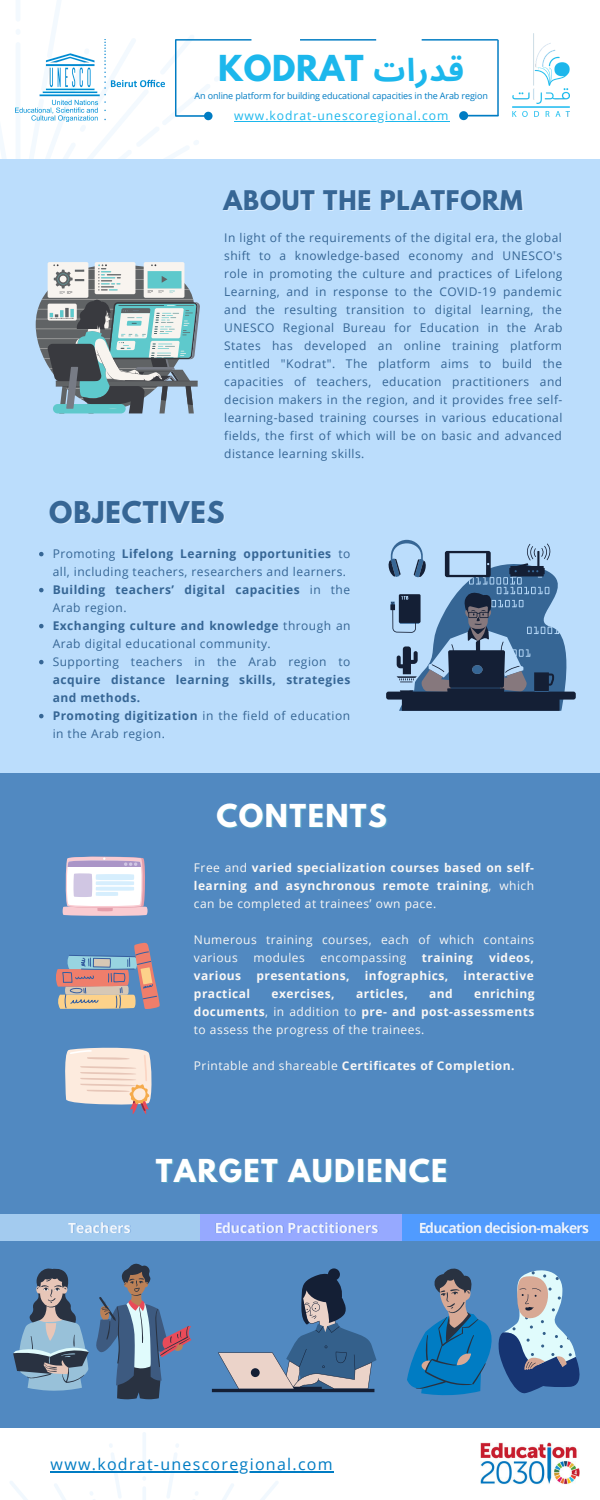
<style>
.page{position:relative;width:600px;height:1500px;background:#5189c1}
.page>*{position:absolute;margin:0;border:0;box-sizing:border-box;transform-origin:0 0}
.t1{font:700 31.7px "League Spartan";letter-spacing:.02em;color:#1cb7ec}
.t2{font:700 28px "League Spartan";letter-spacing:.05em;color:#fff}
.t3{font:700 26.5px "League Spartan";letter-spacing:.035em;color:#366695}
.t4{font:700 24px "League Spartan";letter-spacing:.035em;color:#366695}
.t5{font:16px "Open Sans";letter-spacing:.08em;color:#007cc3}
.t6{font:700 14px "Open Sans";color:#fff}
.t7{font:700 14px "Open Sans";letter-spacing:-.05em;color:#fff}
.t8{font:12.2px "Open Sans";letter-spacing:.08em;color:#1cb7ec}
.t9{font:12px/18px "Open Sans";letter-spacing:.04em;color:#366695}
.t10{font:700 12px/18px "Open Sans";letter-spacing:.04em;color:#f9f7f5;text-align:justify}
.t11{font:12px/18px "Open Sans";letter-spacing:.04em;color:#f9f7f5}
.t12{font:700 12px/18px "Open Sans";letter-spacing:.04em;color:#366695}
.t13{font:9px "Open Sans";letter-spacing:-.01em;color:#007cc3}
.s1{font-family:"Noto Sans Arabic"}
.s2{font-weight:700}
.s3{font-weight:400}
</style>
<div class="page">
<div style="left:0;top:0;width:600px;height:265px;background:#fff"></div>
<div style="left:0;top:159px;width:600px;height:614px;background:#bbddfc"></div>
<svg style="left:0;top:126px;width:6px;height:33px"></svg>
<svg style="left:16px;top:0;width:4px;height:21px"></svg>
<svg style="left:16px;top:29px;width:4px;height:5px"></svg>
<svg style="left:16px;top:122px;width:4px;height:37px"></svg>
<svg style="left:36px;top:262px;width:164px;height:151px"></svg>
<svg style="left:386px;top:540px;width:190px;height:171px"></svg>
<img style="left:15px;top:43px;width:11px;height:79px">
<div style="left:0;top:1428px;width:600px;height:72px;background:#fff"></div>
<svg style="left:54px;top:1444px;width:67px;height:56px"></svg>
<svg style="left:10px;top:1481px;width:18px;height:19px"></svg>
<hr style="left:142px;top:1432px;width:4px;height:39px;background:#f1f8fe;border-radius:2px">
<svg style="left:143px;top:1476px;width:3px;height:24px"></svg>
<svg style="left:167px;top:1444px;width:67px;height:56px"></svg>
<svg style="left:260px;top:1481px;width:18px;height:19px"></svg>
<hr style="left:234px;top:121px;width:215px;height:1px;background:#1cb7ec">
<svg style="left:26px;top:0;width:226px;height:159px"></svg>
<svg style="left:422px;top:39px;width:77px;height:81px"></svg>
<svg style="left:300px;top:39px;width:76px;height:2px"></svg>
<img style="left:513px;top:34px;width:56px;height:83px">
<svg style="left:39px;top:552px;width:5px;height:4px"></svg>
<svg style="left:39px;top:588px;width:5px;height:4px"></svg>
<svg style="left:39px;top:624px;width:5px;height:4px"></svg>
<svg style="left:39px;top:660px;width:5px;height:4px"></svg>
<svg style="left:39px;top:714px;width:5px;height:4px"></svg>
<img style="left:481px;top:1442px;width:99px;height:43px">
<svg style="left:62px;top:856px;width:86px;height:60px;background:#dbd4e4"></svg>
<svg style="left:56px;top:942px;width:104px;height:67px"></svg>
<svg style="left:65px;top:1047px;width:87px;height:67px"></svg>
<div style="left:0;top:1214px;width:201px;height:27px;background:#a3cbef"></div>
<div style="left:201px;top:1214px;width:202px;height:26px;background:#96a9ff"></div>
<div style="left:403px;top:1214px;width:197px;height:26px;background:#509bff"></div>
<svg style="left:13px;top:1268px;width:76px;height:123px"></svg>
<svg style="left:96px;top:1264px;width:95px;height:135px"></svg>
<svg style="left:407px;top:1268px;width:85px;height:127px"></svg>
<svg style="left:499px;top:1270px;width:81px;height:123px"></svg>
<svg style="left:212px;top:1268px;width:165px;height:124px"></svg>
<hr style="left:51px;top:1471px;width:283px;height:2px;background:#007cc3">
<h1 class="t1" style="left:218px;top:53px;width:247px">KODRAT <span class="s1">ت قدر ا</span></h1>
<p class="t8" style="left:234px;top:107px;width:216px">www.kodrat-unescoregional.com</p>
<p class="t13" style="left:195px;top:90px;width:295px">An online platform for building educational capacities in the Arab region</p>
<h3 class="t4" style="left:223px;top:188px;width:301px">ABOUT THE PLATFORM</h3>
<p class="t9" style="left:224px;top:229px;width:340px;text-align:justify">In light of the requirements of the digital era, the global shift to a knowledge-based economy and UNESCO's role in promoting the culture and practices of Lifelong Learning, and in response to the COVID-19 pandemic and the resulting transition to digital learning, the UNESCO Regional Bureau for Education in the Arab States has developed an online training platform entitled "Kodrat". The platform aims to build the capacities of teachers, education practitioners and decision makers in the region, and it provides free self&shy;learning-based training courses in various educational fields, the first of which will be on basic and advanced distance learning skills.</p>
<h3 class="t3" style="left:49px;top:499px;width:177px">OBJECTIVES</h3>
<p class="t9" style="left:53px;top:544px;width:299px">Promoting <span class="s2">Lifelong Learning opportunities</span> to all, including teachers, researchers and learners.<br><span class="s2">Building teachers’ digital capacities</span> in the Arab region.<br><span class="s2">Exchanging culture and knowledge</span> through an Arab digital educational community.<br>Supporting teachers in the Arab region to</p>
<p class="t12" style="left:53px;top:670px;width:299px">acquire distance learning skills, strategies and methods.<br>Promoting digitization <span class="s3">in the field of education in the Arab region.</span></p>
<h2 class="t2" style="left:216px;top:802px;width:172px">CONTENTS</h2>
<p class="t10" style="left:194px;top:859px;width:342px"><span class="s3">Free and</span> varied specialization courses based on self&shy;learning and asynchronous remote training<span class="s3">, which can be completed at trainees’ own pace.</span></p>
<p class="t11" style="left:194px;top:931px;width:342px">Numerous training courses, each of which contains various</p>
<p class="t11" style="left:253px;top:949px;width:53px">modules</p>
<p class="t11" style="left:320px;top:949px;width:87px">encompassing</p>
<p class="t10" style="left:422px;top:949px;width:53px">training</p>
<p class="t10" style="left:489px;top:949px;width:46px">videos,</p>
<p class="t10" style="left:194px;top:967px;width:49px">various</p>
<p class="t10" style="left:256px;top:967px;width:95px">presentations,</p>
<p class="t10" style="left:365px;top:967px;width:85px">infographics,</p>
<p class="t10" style="left:464px;top:967px;width:72px">interactive</p>
<p class="t10" style="left:194px;top:985px;width:58px">practical</p>
<p class="t10" style="left:272px;top:985px;width:65px">exercises,</p>
<p class="t10" style="left:356px;top:985px;width:53px">articles,</p>
<p class="t10" style="left:429px;top:985px;width:25px">and</p>
<p class="t11" style="left:194px;top:985px;width:342px;text-align:justify;text-indent:280px"><span class="s2">enriching documents</span>, in addition to <span class="s2">pre- and post-assessments </span>to assess the progress of the trainees.</p>
<p class="t10" style="left:194px;top:1057px;width:322px"><span class="s3">Printable and shareable</span> Certificates of Completion.</p>
<h2 class="t2" style="left:156px;top:1157px;width:293px">TARGET AUDIENCE</h2>
<p class="t6" style="left:68px;top:1218px;width:64px">Teachers</p>
<p class="t6" style="left:214px;top:1218px;width:166px">Education Practitioners</p>
<p class="t7" style="left:418px;top:1218px;width:173px">Education decision-makers</p>
<h3 class="t5" style="left:51px;top:1453px;width:284px">www.kodrat-unescoregional.com</h3>
</div>
